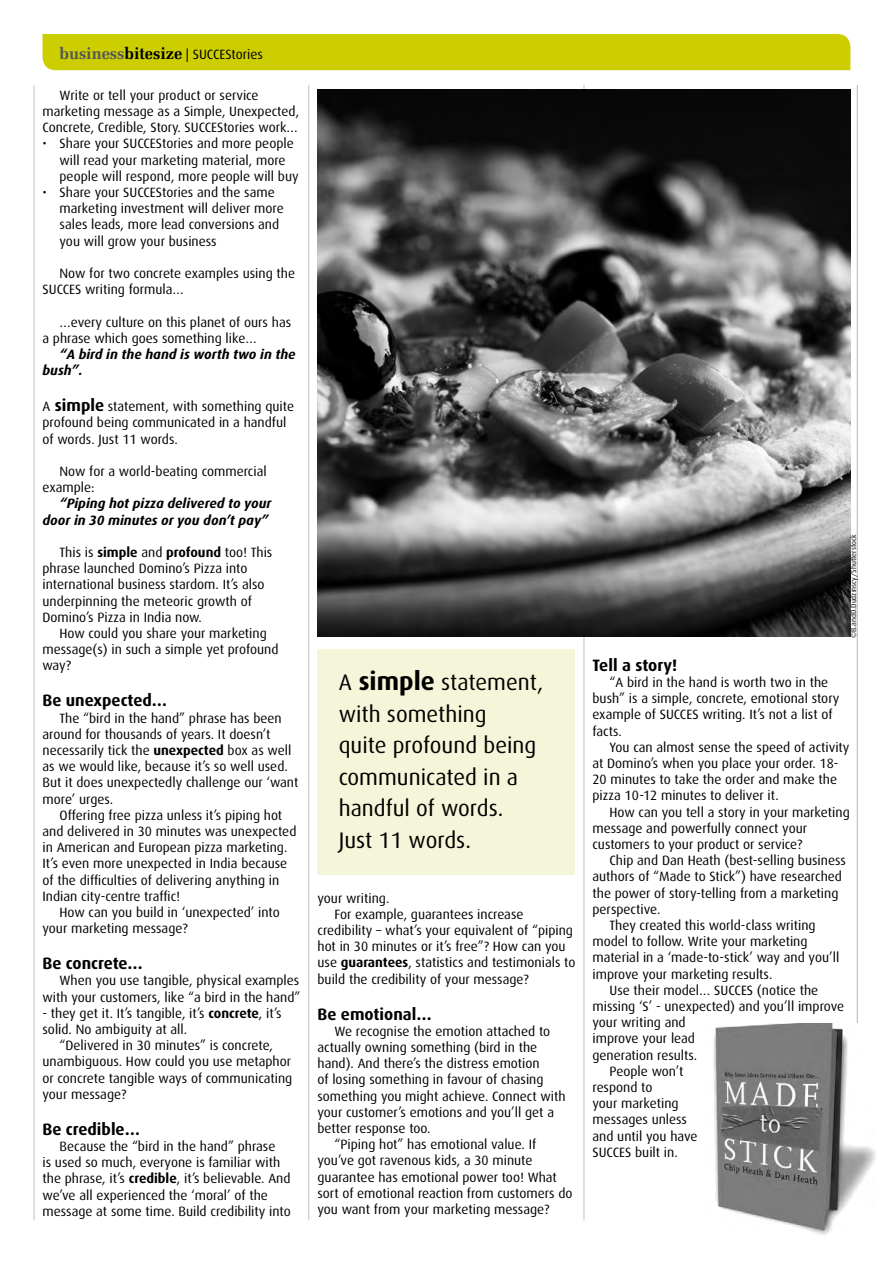
<style>
.page{position:relative;width:893px;height:1263px;background:#fff}
.page>*{position:absolute;margin:0;border:0;box-sizing:border-box;transform-origin:0 0}
.body2{font:22.5px/31.5px "Dax";color:#000}
.body2-2{font:700 16.5px "Dax";color:#000}
.body2-3{font:13.5px/16.2px "Dax";color:#000}
.BULLIT2{font:13.5px/16.2px "Dax";color:#000}
.body2-4{font:italic 700 13.5px/16.2px "Dax";color:#000}
.body2-5{font:7.5px "Dax";color:#000}
.s1{font-family:"Zapf Elliptical 711 BT";font-weight:700;font-size:16.5px;color:#575756}
.s2{font-family:"Zapf Elliptical 711 BT";font-weight:700;font-size:16.5px}
.s3{font-weight:700;font-size:16.5px}
.s4{font-weight:700}
.s5{font-weight:700;font-size:25.5px}
</style>
<div class="page">
<hr style="left:308px;top:85px;width:1px;height:1135px;background:#c6c6c6">
<hr style="left:583px;top:85px;width:1px;height:1135px;background:#c6c6c6">
<hr style="left:34px;top:85px;width:1px;height:1135px;background:#c6c6c6">
<div style="left:43px;top:34px;width:807px;height:36px;background:#cdce00"></div>
<hr style="left:857px;top:85px;width:1px;height:1135px;background:#c6c6c6">
<img style="left:317px;top:89px;width:533px;height:548px">
<div style="left:317px;top:649px;width:258px;height:226px;background:#f5f5d9"></div>
<img style="left:713px;top:1023px;width:162px;height:212px">
<p class="body2-3" style="left:60px;top:47px;width:205px"><span class="s1">business</span><span class="s2">bitesize</span> | SUCCEStories</p>
<p class="body2-3" style="left:43px;top:87px;width:258px;text-indent:17px">Write or tell your product or service marketing message as a Simple, Unexpected,<br>Concrete, Credible, Story. SUCCEStories work…</p>
<p class="BULLIT2" style="left:60px;top:136px;width:241px;text-indent:-17px">• Share your SUCCEStories and more people will read your marketing material, more people will respond, more people will buy</p>
<p class="BULLIT2" style="left:60px;top:184px;width:226px;text-indent:-17px">• Share your SUCCEStories and the same marketing investment will deliver more sales leads, more lead conversions and you will grow your business</p>
<p class="body2-3" style="left:43px;top:265px;width:254px;text-indent:17px">Now for two concrete examples using the<br>SUCCES writing formula…</p>
<p class="body2-3" style="left:43px;top:314px;width:250px;text-indent:17px">…every culture on this planet of ours has a phrase which goes something like…</p>
<p class="body2-4" style="left:43px;top:346px;width:255px;text-indent:17px">“A bird in the hand is worth two in the bush”.</p>
<p class="body2-3" style="left:43px;top:398px;width:253px">A <span class="s3">simple</span> statement, with something quite profound being communicated in a handful of words. Just 11 words.</p>
<p class="body2-3" style="left:43px;top:463px;width:226px;text-indent:17px">Now for a world-beating commercial example:</p>
<p class="body2-4" style="left:43px;top:496px;width:230px;text-align:right">“Piping hot pizza delivered to your door in 30 minutes or you don’t pay”</p>
<p class="body2-3" style="left:43px;top:544px;width:231px;text-indent:17px">This is <span class="s4">simple</span> and <span class="s4">profound</span> too! This phrase launched Domino’s Pizza into international business stardom. It’s also underpinning the meteoric growth of Domino’s Pizza in India now.</p>
<p class="body2-3" style="left:43px;top:625px;width:237px;text-indent:17px">How could you share your marketing message(s) in such a simple yet profound way?</p>
<p class="body2-2" style="left:43px;top:691px;width:126px">Be unexpected…</p>
<p class="body2-3" style="left:43px;top:710px;width:257px;text-indent:17px">The “bird in the hand” phrase has been around for thousands of years. It doesn’t necessarily tick the <span class="s4">unexpected</span> box as well as we would like, because it’s so well used.<br>But it does unexpectedly challenge our ‘want more’ urges.</p>
<p class="body2-3" style="left:43px;top:807px;width:255px;text-indent:17px">Offering free pizza unless it’s piping hot and delivered in 30 minutes was unexpected in American and European pizza marketing.<br>It’s even more unexpected in India because of the difficulties of delivering anything in Indian city-centre traffic!</p>
<p class="body2-3" style="left:43px;top:904px;width:239px;text-indent:17px">How can you build in ‘unexpected’ into your marketing message?</p>
<p class="body2-2" style="left:43px;top:954px;width:102px">Be concrete…</p>
<p class="body2-3" style="left:43px;top:973px;width:259px;text-align:right">When you use tangible, physical examples with your customers, like “a bird in the hand”</p>
<p class="body2-3" style="left:43px;top:1005px;width:241px">- they get it. It’s tangible, it’s <span class="s4">concrete</span>, it’s solid. No ambiguity at all.</p>
<p class="body2-3" style="left:43px;top:1037px;width:251px;text-indent:17px">“Delivered in 30 minutes” is concrete, unambiguous. How could you use metaphor or concrete tangible ways of communicating your message?</p>
<p class="body2-2" style="left:43px;top:1120px;width:99px">Be credible…</p>
<p class="body2-3" style="left:43px;top:1138px;width:250px;text-indent:17px">Because the “bird in the hand” phrase<br>is used so much, everyone is familiar with the phrase, it’s <span class="s4">credible</span>, it’s believable. And we’ve all experienced the ‘moral’ of the message at some time. Build credibility into</p>
<p class="body2" style="left:339px;top:667px;width:206px">A <span class="s5">simple</span> statement, with something<br>quite profound being communicated in a handful of words.<br>Just 11 words.</p>
<p class="body2-3" style="left:317px;top:890px;width:73px">your writing.</p>
<p class="body2-3" style="left:317px;top:906px;width:259px;text-indent:17px">For example, guarantees increase credibility – what’s your equivalent of “piping hot in 30 minutes or it’s free”? How can you use <span class="s4">guarantees</span>, statistics and testimonials to build the credibility of your message?</p>
<p class="body2-2" style="left:317px;top:1004px;width:116px">Be emotional…</p>
<p class="body2-3" style="left:317px;top:1023px;width:250px;text-indent:17px">We recognise the emotion attached to actually owning something (bird in the hand). And there’s the distress emotion<br>of losing something in favour of chasing something you might achieve. Connect with your customer’s emotions and you’ll get a better response too.</p>
<p class="body2-3" style="left:317px;top:1136px;width:256px;text-indent:17px">“Piping hot” has emotional value. If you’ve got ravenous kids, a 30 minute guarantee has emotional power too! What sort of emotional reaction from customers do you want from your marketing message?</p>
<p class="body2-5" style="left:849px;top:638px;width:105px;rotate:-90deg">©B.andD.Dudzinscy/Shutterstock</p>
<p class="body2-2" style="left:592px;top:656px;width:86px">Tell a story!</p>
<p class="body2-3" style="left:592px;top:674px;width:248px;text-indent:17px">“A bird in the hand is worth two in the bush” is a simple, concrete, emotional story example of SUCCES writing. It’s not a list of facts.</p>
<p class="body2-3" style="left:592px;top:739px;width:259px;text-indent:17px">You can almost sense the speed of activity at Domino’s when you place your order. 18- 20 minutes to take the order and make the pizza 10-12 minutes to deliver it.</p>
<p class="body2-3" style="left:592px;top:804px;width:259px;text-indent:17px">How can you tell a story in your marketing message and powerfully connect your customers to your product or service?</p>
<p class="body2-3" style="left:592px;top:852px;width:255px;text-indent:17px">Chip and Dan Heath (best-selling business authors of “Made to Stick”) have researched the power of story-telling from a marketing perspective.</p>
<p class="body2-3" style="left:592px;top:917px;width:248px;text-indent:17px">They created this world-class writing model to follow. Write your marketing material in a ‘made-to-stick’ way and you’ll improve your marketing results.</p>
<p class="body2-3" style="left:592px;top:982px;width:253px;text-indent:17px">Use their model… SUCCES (notice the missing ‘S’ - unexpected) and you’ll improve your writing and<br>improve your lead<br>generation results.</p>
<p class="body2-3" style="left:592px;top:1063px;width:107px;text-indent:17px">People won’t respond to<br>your marketing messages unless and until you have<br>SUCCES built in.</p>
</div>
